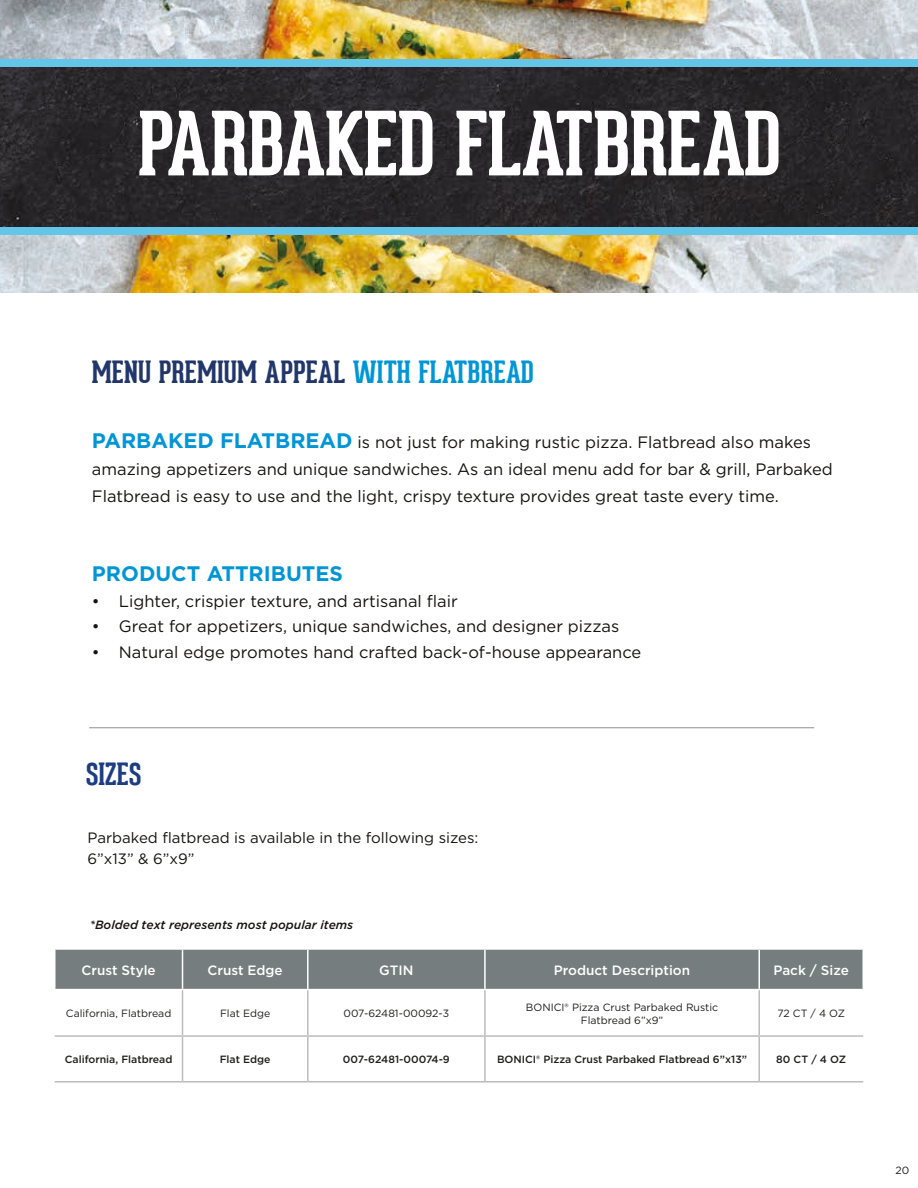
<style>
.page{position:relative;width:918px;height:1188px;background:#fff}
.page>*{position:absolute;margin:0;border:0;box-sizing:border-box;transform-origin:0 0}
.t1{font:700 86.4px "Geared Slab";letter-spacing:-.02em;color:#fff}
.t2{font:700 30px "Geared Slab";color:#21366b}
.t3{font:700 30px "Geared Slab";color:#1d3d83}
.t4{font:700 21px "Gotham";color:#0096d6}
.t5{font:16.5px/27px "Gotham";color:#14130f}
.t6{font:15px/21px "Gotham";color:#14130f}
.t7{font:500 13.5px "Gotham";color:#fff}
.t8{font:italic 500 12px "Gotham";color:#14130f}
.t9{font:10.5px/12.6px "Gotham";color:#1d1d1b;text-align:center}
.t10{font:500 10.5px "Gotham";color:#1d1d1b}
.s1{color:#0096d6}
.s2{font-weight:700;font-size:21px;color:#0096d6}
</style>
<div class="page">
<img style="left:0;top:0;width:918px;height:292px">
<img style="left:0;top:66px;width:918px;height:161px">
<div style="left:0;top:59px;width:918px;height:7px;background:#63c6e9"></div>
<div style="left:0;top:227px;width:918px;height:8px;background:#63c6e9"></div>
<hr style="left:89px;top:727px;width:725px;height:1px;background:#8f9092">
<div style="left:56px;top:950px;width:806px;height:39px;background:#767d7f"></div>
<hr style="left:182px;top:950px;width:1px;height:39px;background:#fff">
<hr style="left:307px;top:950px;width:2px;height:39px;background:#fff">
<hr style="left:484px;top:950px;width:2px;height:39px;background:#fff">
<hr style="left:758px;top:950px;width:2px;height:39px;background:#fff">
<hr style="left:182px;top:990px;width:1px;height:45px;background:#bbbcbd">
<hr style="left:307px;top:990px;width:2px;height:45px;background:#bbbcbd">
<hr style="left:484px;top:990px;width:2px;height:45px;background:#bbbcbd">
<hr style="left:758px;top:990px;width:2px;height:45px;background:#bbbcbd">
<hr style="left:55px;top:1035px;width:128px;height:2px;background:#bbbcbd">
<hr style="left:55px;top:1081px;width:128px;height:2px;background:#bbbcbd">
<hr style="left:183px;top:1035px;width:125px;height:2px;background:#bbbcbd">
<hr style="left:182px;top:1037px;width:1px;height:44px;background:#bbbcbd">
<hr style="left:183px;top:1081px;width:125px;height:2px;background:#bbbcbd">
<hr style="left:308px;top:1035px;width:177px;height:2px;background:#bbbcbd">
<hr style="left:307px;top:1037px;width:2px;height:44px;background:#bbbcbd">
<hr style="left:308px;top:1081px;width:177px;height:2px;background:#bbbcbd">
<hr style="left:485px;top:1035px;width:274px;height:2px;background:#bbbcbd">
<hr style="left:484px;top:1037px;width:2px;height:44px;background:#bbbcbd">
<hr style="left:485px;top:1081px;width:274px;height:2px;background:#bbbcbd">
<hr style="left:759px;top:1035px;width:104px;height:2px;background:#bbbcbd">
<hr style="left:758px;top:1037px;width:2px;height:44px;background:#bbbcbd">
<hr style="left:759px;top:1081px;width:104px;height:2px;background:#bbbcbd">
<h1 class="t1" style="left:138px;top:90px;width:645px">PARBAKED FLATBREAD</h1>
<h2 class="t2" style="left:92px;top:353px;width:443px">MENU PREMIUM APPEAL <span class="s1">WITH FLATBREAD</span></h2>
<p class="t5" style="left:92px;top:428px;width:742px"><span class="s2">PARBAKED FLATBREAD</span> is not just for making rustic pizza. Flatbread also makes amazing appetizers and unique sandwiches. As an ideal menu add for bar &amp; grill, Parbaked<br>Flatbread is easy to use and the light, crispy texture provides great taste every time.</p>
<p class="t4" style="left:92px;top:560px;width:253px">PRODUCT ATTRIBUTES</p>
<p class="t5" style="left:92px;top:587px;width:367px">• Lighter, crispier texture, and artisanal flair</p>
<p class="t5" style="left:92px;top:612px;width:529px">• Great for appetizers, unique sandwiches, and designer pizzas</p>
<p class="t5" style="left:92px;top:638px;width:551px">• Natural edge promotes hand crafted back-of-house appearance</p>
<h2 class="t3" style="left:86px;top:755px;width:57px">SIZES</h2>
<p class="t6" style="left:88px;top:827px;width:392px">Parbaked flatbread is available in the following sizes:<br>6”x13” &amp; 6”x9”</p>
<p class="t8" style="left:90px;top:917px;width:265px">*Bolded text represents most popular items</p>
<p class="t7" style="left:81px;top:961px;width:76px">Crust Style</p>
<p class="t7" style="left:207px;top:961px;width:77px">Crust Edge</p>
<p class="t7" style="left:379px;top:961px;width:36px">GTIN</p>
<p class="t7" style="left:554px;top:961px;width:138px">Product Description</p>
<p class="t7" style="left:773px;top:961px;width:77px">Pack / Size</p>
<p class="t9" style="left:66px;top:1007px;width:107px">California, Flatbread</p>
<p class="t9" style="left:220px;top:1007px;width:52px">Flat Edge</p>
<p class="t9" style="left:344px;top:1007px;width:107px">007-62481-00092-3</p>
<p class="t9" style="left:526px;top:1001px;width:194px">BONICI® Pizza Crust Parbaked Rustic<br>Flatbread 6”x9”</p>
<p class="t9" style="left:777px;top:1007px;width:69px">72 CT / 4 OZ</p>
<p class="t10" style="left:65px;top:1053px;width:109px">California, Flatbread</p>
<p class="t10" style="left:220px;top:1053px;width:52px">Flat Edge</p>
<p class="t10" style="left:343px;top:1053px;width:108px">007-62481-00074-9</p>
<p class="t10" style="left:497px;top:1053px;width:252px">BONICI® Pizza Crust Parbaked Flatbread 6”x13”</p>
<p class="t10" style="left:776px;top:1053px;width:71px">80 CT / 4 OZ</p>
<p class="t9" style="left:895px;top:1164px;width:15px">20</p>
</div>
